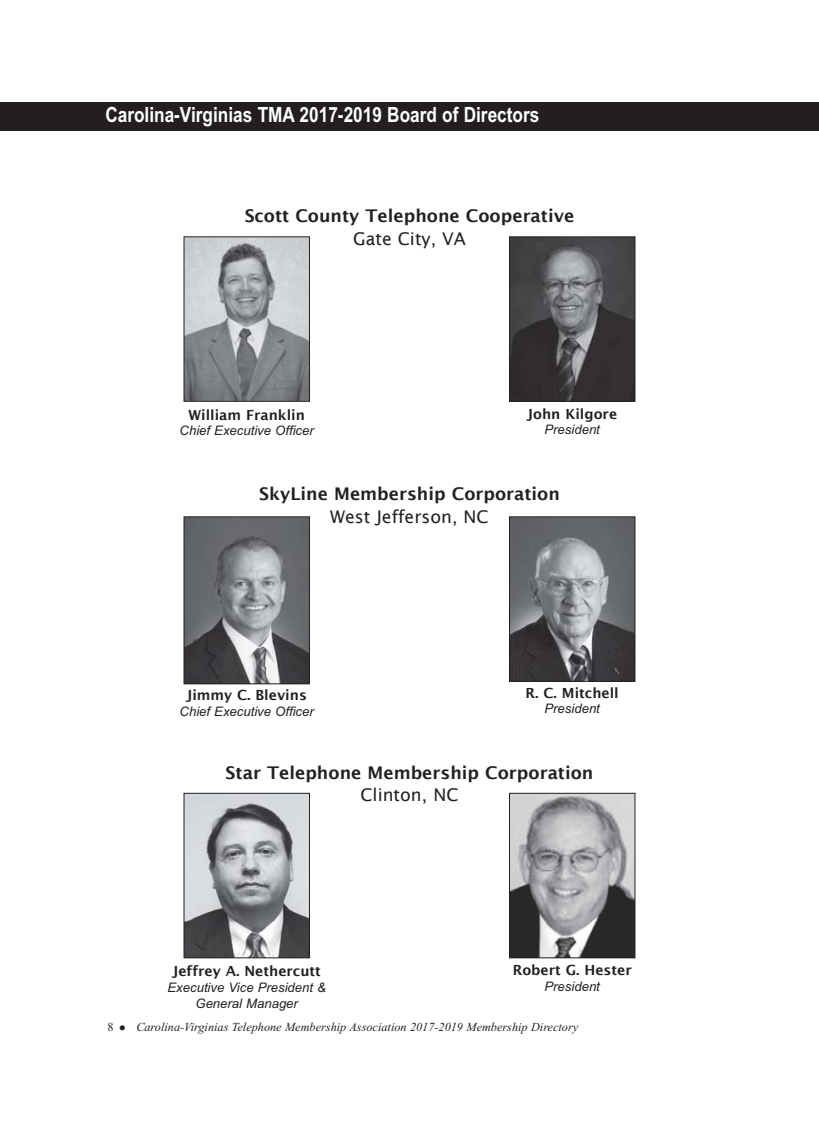
<style>
.page{position:relative;width:819px;height:1134px;background:#fff}
.page>*{position:absolute;margin:0;border:0;box-sizing:border-box;transform-origin:0 0}
.t1{font:700 21px "Arial Narrow";color:#fff}
.t2{font:600 17.5px "Lucida Sans";color:#231f20}
.t3{font:17.5px "Lucida Sans";color:#231f20}
.t4{font:600 14px "Lucida Sans";color:#231f20}
.t5{font:italic 13.12px/15.8px "Arial";color:#231f20;text-align:center}
.t6{font:italic 12.25px "Times New Roman";color:#231f20}
.t7{font:12.25px "Times New Roman";color:#231f20}
</style>
<div class="page">
<div style="left:0;top:102px;width:819px;height:29px;background:#231f20"></div>
<img style="left:186px;top:239px;width:122px;height:161px">
<div style="left:184px;top:237px;width:126px;height:165px;border:1px solid #231f20"></div>
<img style="left:511px;top:239px;width:122px;height:161px">
<div style="left:509px;top:237px;width:126px;height:165px;border:1px solid #231f20"></div>
<img style="left:186px;top:519px;width:122px;height:163px">
<div style="left:184px;top:517px;width:126px;height:167px;border:1px solid #231f20"></div>
<img style="left:511px;top:519px;width:122px;height:161px">
<div style="left:509px;top:517px;width:126px;height:165px;border:1px solid #231f20"></div>
<img style="left:186px;top:795px;width:122px;height:161px">
<div style="left:184px;top:793px;width:126px;height:165px;border:1px solid #231f20"></div>
<img style="left:511px;top:795px;width:122px;height:161px">
<div style="left:509px;top:793px;width:126px;height:165px;border:1px solid #231f20"></div>
<h1 class="t1" style="left:105px;top:107px;width:436px">Carolina-Virginias TMA 2017-2019 Board of Directors</h1>
<h2 class="t2" style="left:245px;top:205px;width:331px">Scott County Telephone Cooperative</h2>
<h2 class="t3" style="left:353px;top:228px;width:114px">Gate City, VA</h2>
<p class="t4" style="left:188px;top:406px;width:118px">William Franklin</p>
<p class="t5" style="left:180px;top:424px;width:136px">Chief Executive Officer</p>
<p class="t4" style="left:527px;top:405px;width:91px">John Kilgore</p>
<p class="t5" style="left:545px;top:423px;width:57px">President</p>
<h2 class="t2" style="left:259px;top:483px;width:302px">SkyLine Membership Corporation</h2>
<h2 class="t3" style="left:330px;top:506px;width:160px">West Jefferson, NC</h2>
<p class="t4" style="left:186px;top:687px;width:122px">Jimmy C. Blevins</p>
<p class="t5" style="left:180px;top:705px;width:136px">Chief Executive Officer</p>
<p class="t4" style="left:526px;top:684px;width:95px">R. C. Mitchell</p>
<p class="t5" style="left:545px;top:702px;width:57px">President</p>
<h2 class="t2" style="left:226px;top:762px;width:369px">Star Telephone Membership Corporation</h2>
<h2 class="t3" style="left:361px;top:784px;width:99px">Clinton, NC</h2>
<p class="t4" style="left:173px;top:963px;width:150px">Jeffrey A. Nethercutt</p>
<p class="t5" style="left:168px;top:981px;width:160px">Executive Vice President &amp;<br>General Manager</p>
<p class="t4" style="left:513px;top:962px;width:121px">Robert G. Hester</p>
<p class="t5" style="left:545px;top:979px;width:57px">President</p>
<p class="t7" style="left:107px;top:1020px;width:8px">8</p>
<p class="t6" style="left:136px;top:1020px;width:443px">Carolina-Virginias Telephone Membership Association 2017-2019 Membership Directory</p>
</div>
